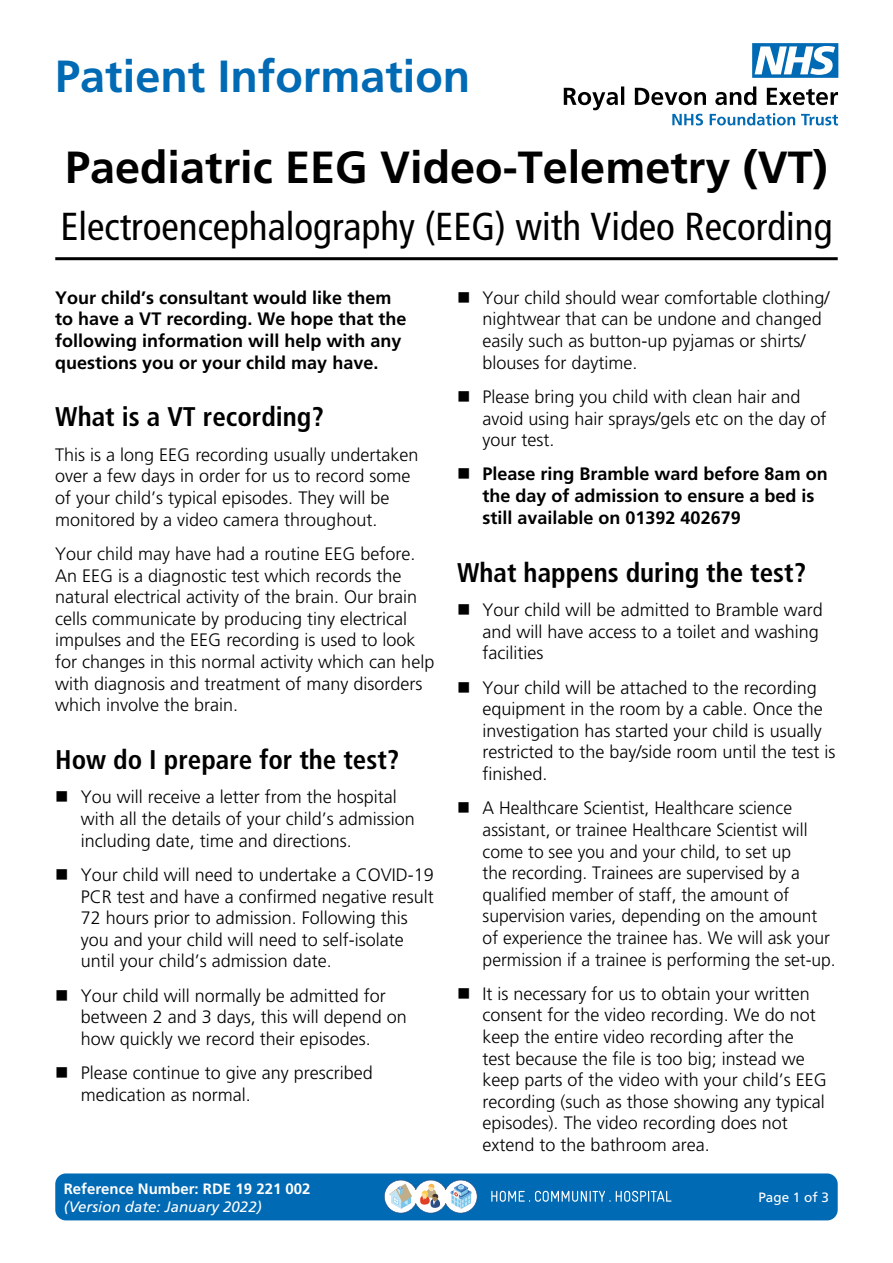
<style>
.page{position:relative;width:893px;height:1263px;background:#fff}
.page>*{position:absolute;margin:0;border:0;box-sizing:border-box;transform-origin:0 0}
.t1{font:700 45px "Frutiger 65";color:#000}
.t2{font:700 45px "Frutiger 65";color:#006ab4}
.t3{font:condensed 39px "Frutiger 57";color:#000}
.t4{font:700 condensed 27px "Frutiger 67";color:#000}
.t5{font:300 18px/21.6px "Frutiger 45";color:#000}
.t6{font:700 18px/21.6px "Frutiger 65";color:#000}
.t7{font:700 15px "Frutiger 65";color:#fff}
.t8{font:italic 15px "Frutiger 56";color:#fff}
.t9{font:13.5px "Frutiger 55 Roman";color:#fff}
</style>
<div class="page">
<div style="left:55px;top:1173px;width:783px;height:47px;background:#006ab4;border-radius:11px"></div>
<svg style="left:384px;top:1180px;width:93px;height:33px;background:#acc4d4"></svg>
<svg style="left:491px;top:1191px;width:180px;height:11px"></svg>
<svg style="left:564px;top:86px;width:274px;height:39px"></svg>
<svg style="left:752px;top:43px;width:86px;height:35px"></svg>
<hr style="left:55px;top:257px;width:783px;height:3px;background:#000">
<h1 class="t2" style="left:55px;top:50px;width:417px">Patient Information</h1>
<h1 class="t1" style="left:65px;top:140px;width:764px">Paediatric EEG Video-Telemetry (VT)</h1>
<h2 class="t3" style="left:61px;top:204px;width:773px">Electroencephalography (EEG) with Video Recording</h2>
<p class="t6" style="left:55px;top:286px;width:353px">Your child’s consultant would like them to have a VT recording. We hope that the following information will help with any questions you or your child may have.</p>
<h3 class="t4" style="left:55px;top:401px;width:270px">What is a VT recording?</h3>
<p class="t5" style="left:55px;top:444px;width:365px">This is a long EEG recording usually undertaken over a few days in order for us to record some of your child’s typical episodes. They will be monitored by a video camera throughout.</p>
<p class="t5" style="left:55px;top:543px;width:381px">Your child may have had a routine EEG before.<br>An EEG is a diagnostic test which records the natural electrical activity of the brain. Our brain cells communicate by producing tiny electrical impulses and the EEG recording is used to look for changes in this normal activity which can help with diagnosis and treatment of many disorders which involve the brain.</p>
<h3 class="t4" style="left:55px;top:744px;width:346px">How do I prepare for the test?</h3>
<p class="t5" style="left:81px;top:786px;width:336px">You will receive a letter from the hospital with all the details of your child’s admission including date, time and directions.</p>
<p class="t5" style="left:81px;top:864px;width:355px">Your child will need to undertake a COVID-19<br>PCR test and have a confirmed negative result 72 hours prior to admission. Following this you and your child will need to self-isolate until your child’s admission date.</p>
<p class="t5" style="left:81px;top:985px;width:328px">Your child will normally be admitted for between 2 and 3 days, this will depend on how quickly we record their episodes.</p>
<p class="t5" style="left:81px;top:1062px;width:294px">Please continue to give any prescribed medication as normal.</p>
<p class="t7" style="left:64px;top:1179px;width:248px">Reference Number: RDE 19 221 002</p>
<p class="t8" style="left:64px;top:1197px;width:199px">(Version date: January 2022)</p>
<p class="t5" style="left:483px;top:287px;width:349px">Your child should wear comfortable clothing/ nightwear that can be undone and changed easily such as button-up pyjamas or shirts/ blouses for daytime.</p>
<p class="t5" style="left:482px;top:386px;width:346px">Please bring you child with clean hair and avoid using hair sprays/gels etc on the day of your test.</p>
<p class="t6" style="left:482px;top:463px;width:347px">Please ring Bramble ward before 8am on the day of admission to ensure a bed is still available on 01392 402679</p>
<h3 class="t4" style="left:457px;top:556px;width:351px">What happens during the test?</h3>
<p class="t5" style="left:483px;top:599px;width:342px">Your child will be admitted to Bramble ward and will have access to a toilet and washing facilities</p>
<p class="t5" style="left:483px;top:676px;width:355px">Your child will be attached to the recording equipment in the room by a cable. Once the investigation has started your child is usually restricted to the bay/side room until the test is finished.</p>
<p class="t5" style="left:483px;top:797px;width:355px">A Healthcare Scientist, Healthcare science assistant, or trainee Healthcare Scientist will come to see you and your child, to set up<br>the recording. Trainees are supervised by a qualified member of staff, the amount of supervision varies, depending on the amount of experience the trainee has. We will ask your permission if a trainee is performing the set-up.</p>
<p class="t5" style="left:483px;top:983px;width:346px">It is necessary for us to obtain your written consent for the video recording. We do not keep the entire video recording after the<br>test because the file is too big; instead we keep parts of the video with your child’s EEG recording (such as those showing any typical episodes). The video recording does not extend to the bathroom area.</p>
<p class="t9" style="left:758px;top:1189px;width:72px">Page 1 of 3</p>
</div>
